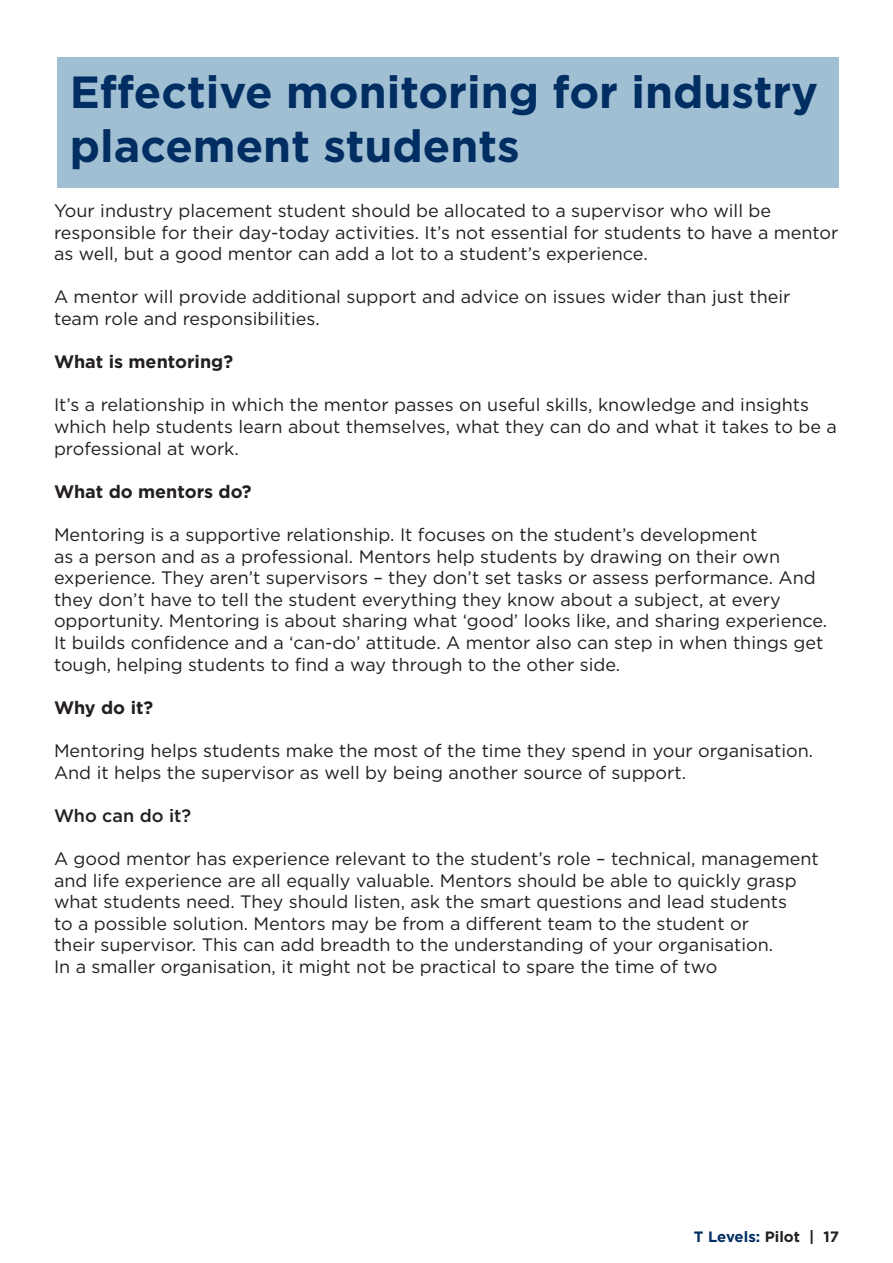
<style>
.page{position:relative;width:893px;height:1263px;background:#fff}
.page>*{position:absolute;margin:0;border:0;box-sizing:border-box;transform-origin:0 0}
.t1{font:700 45px/54px "Gotham";color:#002d62}
.t2{font:18px/21.6px "Gotham";color:#231f20}
.t3{font:700 18px "Gotham";color:#231f20}
.t4{font:500 18px "Gotham";color:#231f20}
.t5{font:700 15px "Gotham";color:#002d62}
.s1{color:#231f20}
</style>
<div class="page">
<div style="left:57px;top:57px;width:782px;height:130px;background:#a1bfd3"></div>
<p class="t1" style="left:70px;top:65px;width:750px">Effective monitoring for industry placement students</p>
<p class="t2" style="left:54px;top:199px;width:786px">Your industry placement student should be allocated to a supervisor who will be responsible for their day-today activities. It’s not essential for students to have a mentor as well, but a good mentor can add a lot to a student’s experience.</p>
<p class="t2" style="left:54px;top:286px;width:738px">A mentor will provide additional support and advice on issues wider than just their team role and responsibilities.</p>
<p class="t3" style="left:54px;top:350px;width:181px">What is mentoring?</p>
<p class="t2" style="left:54px;top:394px;width:784px">It’s a relationship in which the mentor passes on useful skills, knowledge and insights which help students learn about themselves, what they can do and what it takes to be a professional at work.</p>
<p class="t3" style="left:54px;top:479px;width:199px">What do mentors do?</p>
<p class="t2" style="left:54px;top:523px;width:775px">Mentoring is a supportive relationship. It focuses on the student’s development<br>as a person and as a professional. Mentors help students by drawing on their own experience. They aren’t supervisors – they don’t set tasks or assess performance. And they don’t have to tell the student everything they know about a subject, at every opportunity. Mentoring is about sharing what ‘good’ looks like, and sharing experience.<br>It builds confidence and a ‘can-do’ attitude. A mentor also can step in when things get tough, helping students to find a way through to the other side.</p>
<p class="t3" style="left:54px;top:695px;width:101px">Why do it?</p>
<p class="t2" style="left:54px;top:739px;width:761px">Mentoring helps students make the most of the time they spend in your organisation.<br>And it helps the supervisor as well by being another source of support.</p>
<p class="t4" style="left:54px;top:804px;width:139px">Who can do it?</p>
<p class="t2" style="left:54px;top:847px;width:766px">A good mentor has experience relevant to the student’s role – technical, management and life experience are all equally valuable. Mentors should be able to quickly grasp what students need. They should listen, ask the smart questions and lead students<br>to a possible solution. Mentors may be from a different team to the student or<br>their supervisor. This can add breadth to the understanding of your organisation.<br>In a smaller organisation, it might not be practical to spare the time of two</p>
<p class="t5" style="left:694px;top:1226px;width:147px">T Levels: <span class="s1">Pilot | 17</span></p>
</div>
